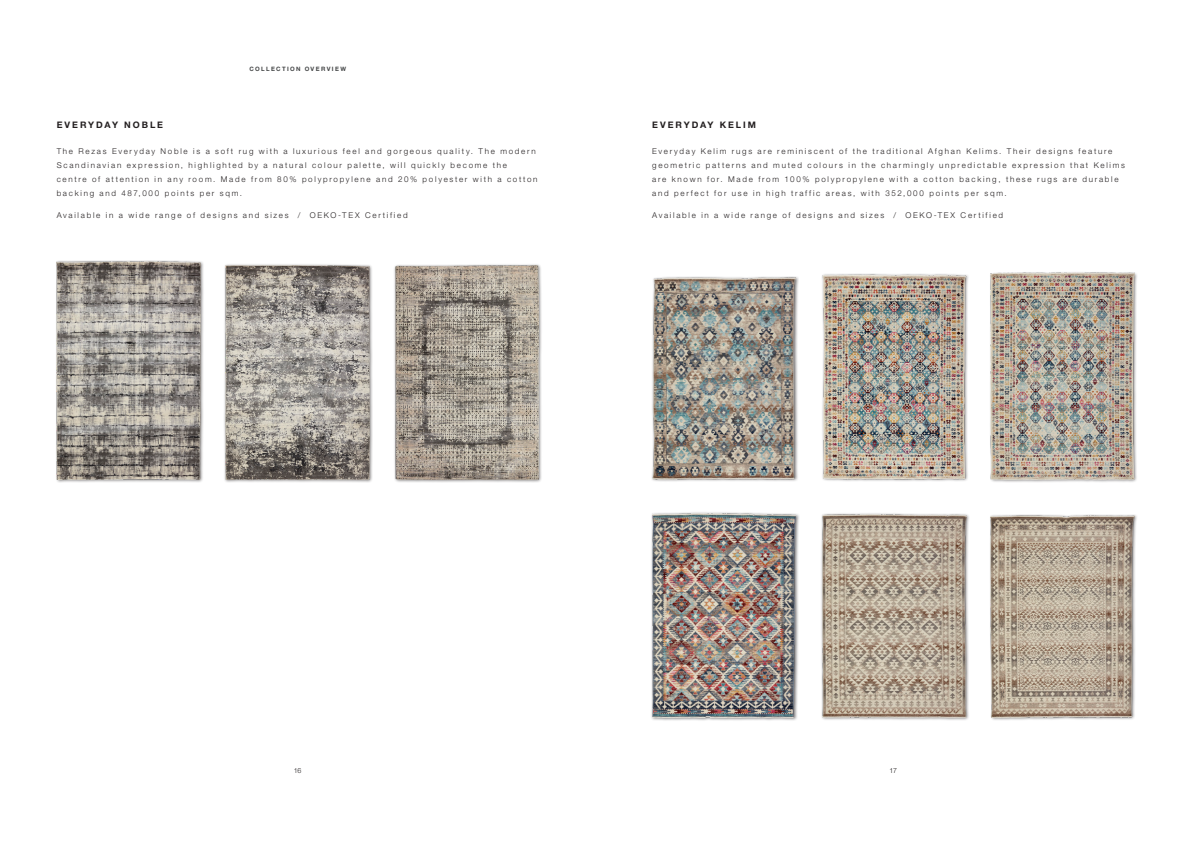
<style>
.page{position:relative;width:1191px;height:842px;background:#fff}
.page>*{position:absolute;margin:0;border:0;box-sizing:border-box;transform-origin:0 0}
.Collection_Navn_-_9{font:700 9px "Helvetica Neue LT Pro";letter-spacing:.215em;color:#231f20}
.Collection_Size_-_8{font:300 8px/14px "Helvetica Neue LT Pro";letter-spacing:.215em;color:#231f20}
.t1{font:300 7px "Helvetica Neue LT Pro";color:#231f20}
.Header_-_6_8{font:700 6px "Helvetica Neue LT Pro";letter-spacing:.225em;color:#444647}
</style>
<div class="page">
<div style="left:224px;top:263px;width:149px;height:220px;background:#231f20;opacity:.6"></div>
<img style="left:225px;top:265px;width:144px;height:214px">
<div style="left:55px;top:260px;width:149px;height:223px;background:#231f20;opacity:.6"></div>
<img style="left:57px;top:262px;width:143px;height:217px">
<div style="left:393px;top:263px;width:150px;height:220px;background:#231f20;opacity:.6"></div>
<img style="left:395px;top:266px;width:144px;height:213px">
<div style="left:989px;top:271px;width:149px;height:212px;background:#231f20;opacity:.6"></div>
<img style="left:990px;top:273px;width:144px;height:206px">
<div style="left:989px;top:514px;width:149px;height:207px;background:#231f20;opacity:.6"></div>
<img style="left:990px;top:516px;width:144px;height:201px">
<div style="left:821px;top:273px;width:148px;height:209px;background:#231f20;opacity:.6"></div>
<img style="left:822px;top:275px;width:144px;height:204px">
<div style="left:820px;top:512px;width:150px;height:209px;background:#231f20;opacity:.6"></div>
<img style="left:822px;top:514px;width:144px;height:203px">
<div style="left:651px;top:276px;width:148px;height:206px;background:#231f20;opacity:.6"></div>
<img style="left:652px;top:278px;width:144px;height:201px">
<div style="left:650px;top:511px;width:149px;height:210px;background:#231f20;opacity:.6"></div>
<img style="left:652px;top:513px;width:144px;height:204px">
<p class="Header_-_6_8" style="left:249px;top:65px;width:98px">COLLECTION OVERVIEW</p>
<p class="Collection_Navn_-_9" style="left:57px;top:119px;width:108px">EVERYDAY NOBLE</p>
<p class="Collection_Size_-_8" style="left:57px;top:144px;width:482px">The Rezas Everyday Noble is a soft rug with a luxurious feel and gorgeous quality. The modern Scandinavian expression, highlighted by a natural colour palette, will quickly become the centre of attention in any room. Made from 80% polypropylene and 20% polyester with a cotton backing and 487,000 points per sqm.</p>
<p class="Collection_Size_-_8" style="left:57px;top:208px;width:352px">Available in a wide range of designs and sizes / OEKO-TEX Certified</p>
<p class="Collection_Navn_-_9" style="left:652px;top:119px;width:105px">EVERYDAY KELIM</p>
<p class="Collection_Size_-_8" style="left:652px;top:144px;width:474px">Everyday Kelim rugs are reminiscent of the traditional Afghan Kelims. Their designs feature geometric patterns and muted colours in the charmingly unpredictable expression that Kelims are known for. Made from 100% polypropylene with a cotton backing, these rugs are durable and perfect for use in high traffic areas, with 352,000 points per sqm.</p>
<p class="Collection_Size_-_8" style="left:652px;top:208px;width:352px">Available in a wide range of designs and sizes / OEKO-TEX Certified</p>
<p class="t1" style="left:294px;top:766px;width:9px">16</p>
<p class="t1" style="left:889px;top:766px;width:9px">17</p>
</div>
